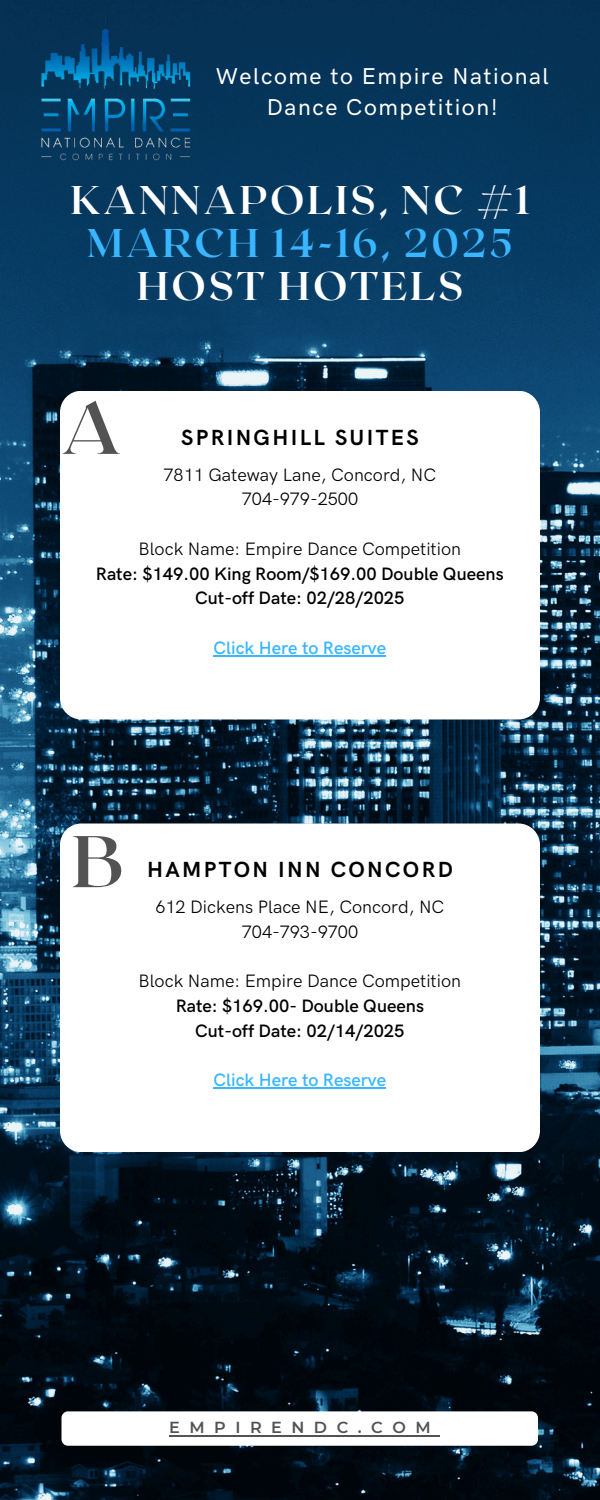
<style>
.page{position:relative;width:600px;height:1500px;background:#fff}
.page>*{position:absolute;margin:0;border:0;box-sizing:border-box;transform-origin:0 0}
.t1{font:700 73px "Roxborough CF";color:#545353}
.t2{font:700 40px/42.8px "Roxborough CF";letter-spacing:.07em;color:#fff;text-align:center}
.t3{font:500 23px/31.5px "HK Grotesk Pro";letter-spacing:.07em;color:#fff;text-align:center}
.t4{font:700 22px "HK Grotesk";letter-spacing:.105em;color:#000}
.t5{font:600 18px/24.8px "HK Grotesk Pro";color:#000;text-align:center}
.t6{font:18px/24.8px "HK Grotesk Pro";color:#000;text-align:center}
.t7{font:600 18px "HK Grotesk Pro";color:#38b6ff}
.t8{font:600 16px "Montserrat";letter-spacing:.595em;color:#545353}
.s1{color:#38b6ff}
.s2{font-weight:400}
</style>
<div class="page">
<img style="left:0;top:0;width:600px;height:1500px">
<div style="left:62px;top:1411px;width:476px;height:35px;background:#fff;border-radius:6px"></div>
<hr style="left:169px;top:1435px;width:271px;height:1px;background:#545353">
<div style="left:60px;top:391px;width:480px;height:328px;background:#fff;border-radius:21px"></div>
<div style="left:60px;top:824px;width:480px;height:328px;background:#fff;border-radius:21px"></div>
<img style="left:37px;top:9px;width:159px;height:158px">
<hr style="left:214px;top:655px;width:172px;height:2px;background:#38b6ff">
<hr style="left:214px;top:1088px;width:172px;height:1px;background:#38b6ff">
<h2 class="t3" style="left:216px;top:61px;width:335px">Welcome to Empire National<br>Dance Competition!</h2>
<p class="t2" style="left:70px;top:177px;width:461px">KANNAPOLIS, NC #1<br><span class="s1">MARCH 14-16, 2025<br></span>HOST HOTELS</p>
<h1 class="t1" style="left:61px;top:381px;width:62px">A</h1>
<h5 class="t4" style="left:181px;top:425px;width:239px">SPRINGHILL SUITES</h5>
<h5 class="t6" style="left:164px;top:463px;width:274px">7811 Gateway Lane, Concord, NC<br>704-979-2500</h5>
<h4 class="t5" style="left:96px;top:537px;width:409px"><span class="s2">Block Name: Empire Dance Competition<br></span>Rate: $149.00 King Room/$169.00 Double Queens<br>Cut-off Date: 02/28/2025</h4>
<p class="t7" style="left:214px;top:638px;width:174px">Click Here to Reserve</p>
<h2 class="t1" style="left:72px;top:814px;width:54px">B</h2>
<h5 class="t4" style="left:147px;top:858px;width:307px">HAMPTON INN CONCORD</h5>
<h5 class="t6" style="left:155px;top:895px;width:291px">612 Dickens Place NE, Concord, NC<br>704-793-9700</h5>
<h4 class="t5" style="left:139px;top:969px;width:324px"><span class="s2">Block Name: Empire Dance Competition<br></span>Rate: $169.00- Double Queens<br>Cut-off Date: 02/14/2025</h4>
<p class="t7" style="left:214px;top:1070px;width:174px">Click Here to Reserve</p>
<p class="t8" style="left:169px;top:1418px;width:263px">EMPIRENDC.COM</p>
</div>
